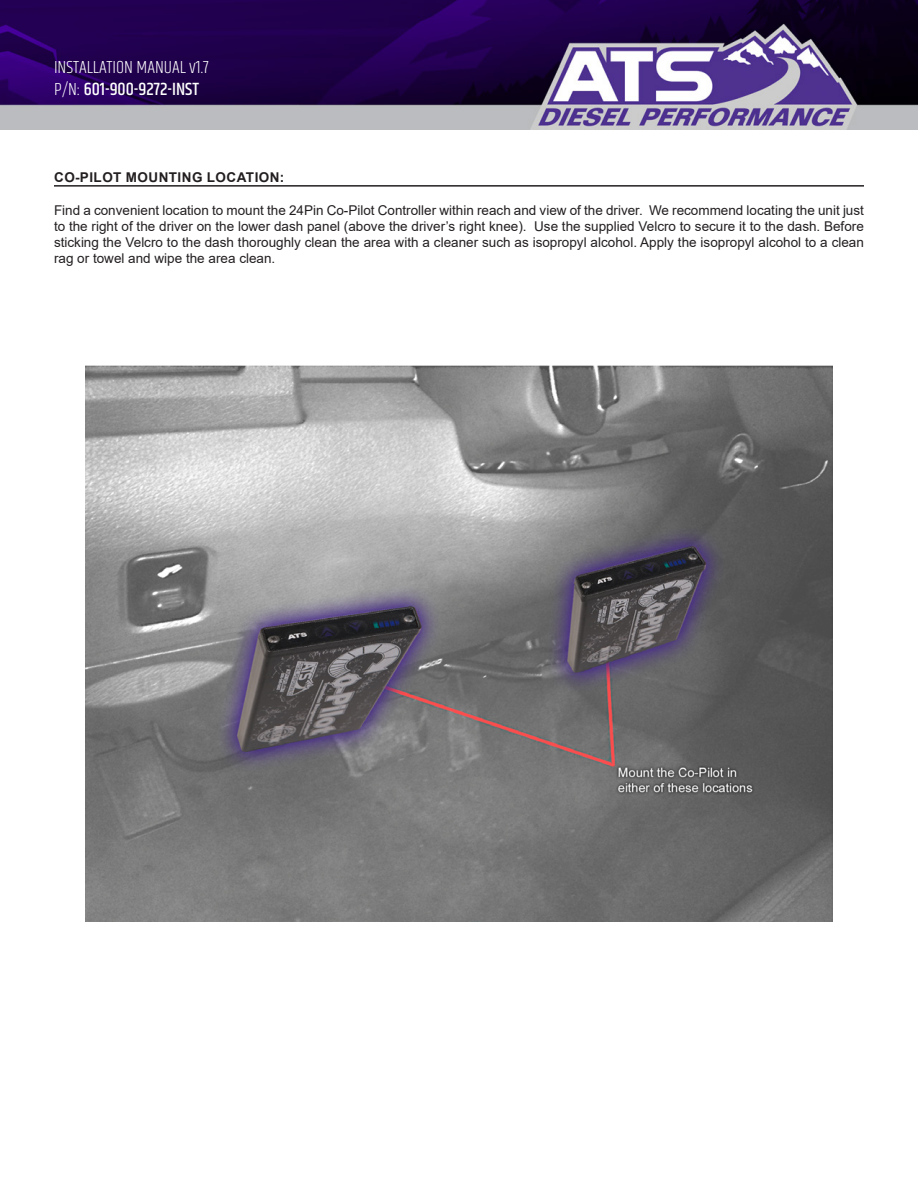
<style>
.page{position:relative;width:918px;height:1188px;background:#fff}
.page>*{position:absolute;margin:0;border:0;box-sizing:border-box;transform-origin:0 0}
.t1{font:300 18px "Khand";color:#fff}
.t2{font:500 18px "Khand";color:#fff}
.t3{font:13.5px/16.2px "Arial";color:#231f20;text-align:justify}
.t4{font:700 13.5px "Arial";letter-spacing:.035em;color:#231f20}
.s1{font-weight:300}
</style>
<div class="page">
<img style="left:0;top:0;width:918px;height:130px">
<hr style="left:54px;top:185px;width:810px;height:2px;background:#231f20">
<img style="left:86px;top:365px;width:746px;height:556px">
<p class="t1" style="left:54px;top:57px;width:156px">INSTALLATION MANUAL v1.7</p>
<p class="t2" style="left:54px;top:78px;width:147px"><span class="s1">P/N:</span> 601-900-9272-INST</p>
<p class="t4" style="left:54px;top:168px;width:232px">CO-PILOT MOUNTING LOCATION:</p>
<p class="t3" style="left:54px;top:202px;width:812px">Find a convenient location to mount the 24Pin Co-Pilot Controller within reach and view of the driver. We recommend locating the unit just to the right of the driver on the lower dash panel (above the driver’s right knee). Use the supplied Velcro to secure it to the dash. Before sticking the Velcro to the dash thoroughly clean the area with a cleaner such as isopropyl alcohol. Apply the isopropyl alcohol to a clean rag or towel and wipe the area clean.</p>
</div>
